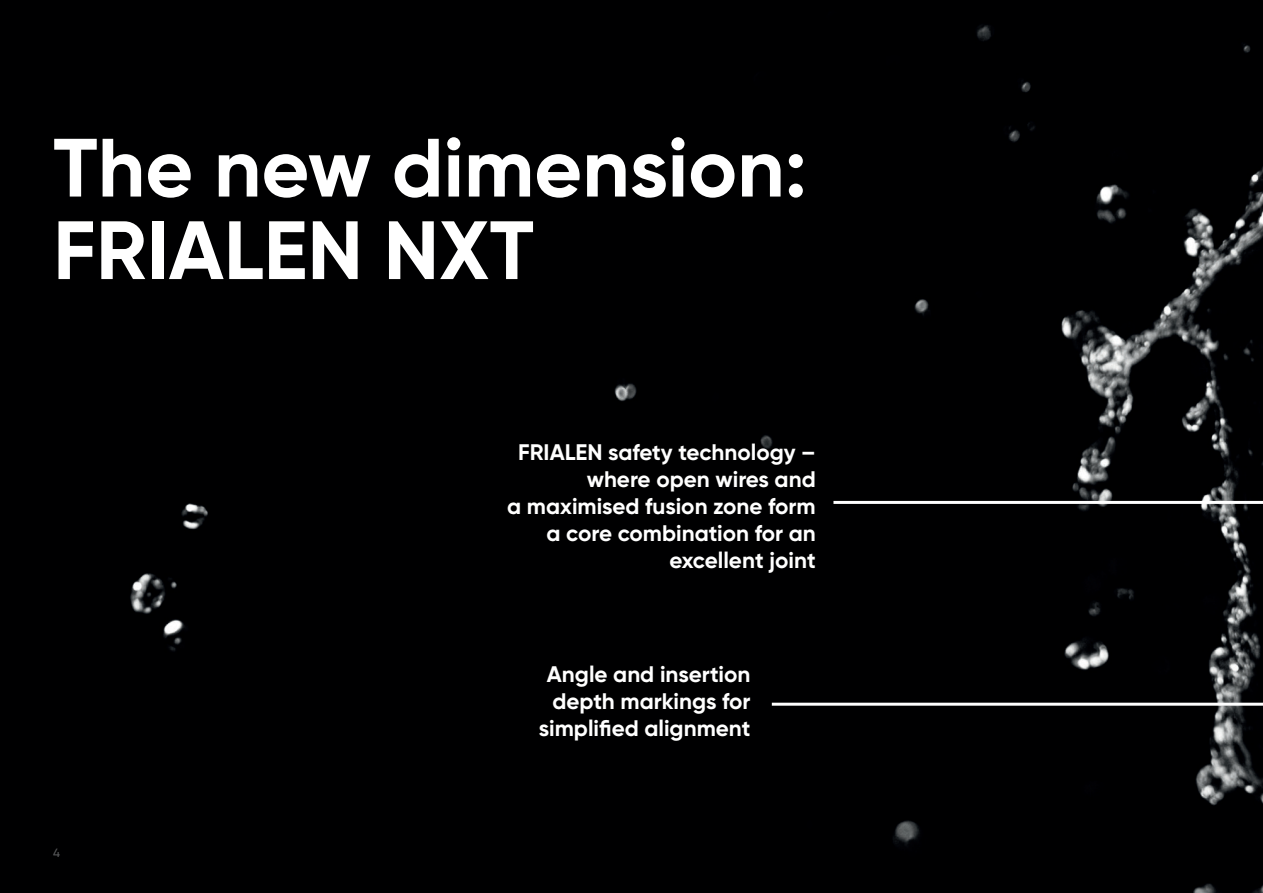
<style>
.page{position:relative;width:1263px;height:893px;background:#000001}
.page>*{position:absolute;margin:0;border:0;box-sizing:border-box;transform-origin:0 0}
._60pt_headline{font:700 82.5px/82.5px "Gilroy";color:#fff}
.t1{font:700 22.5px/27px "Gilroy";color:#fff;text-align:right}
.t2{font:500 12px "Gilroy";color:#57585a}
</style>
<div class="page">
<svg style="left:830px;top:448px;width:433px;height:57px"></svg>
<hr style="left:772px;top:703px;width:491px;height:3px;background:#fff">
<p class="_60pt_headline" style="left:53px;top:126px;width:755px">The new dimension:<br>FRIALEN NXT</p>
<p class="t1" style="left:507px;top:439px;width:310px">FRIALEN safety technology – where open wires and<br>a maximised fusion zone form a core combination for an excellent joint</p>
<p class="t2" style="left:53px;top:845px;width:8px">4</p>
<p class="t1" style="left:539px;top:661px;width:213px">Angle and insertion depth markings for simplified alignment</p>
</div>
